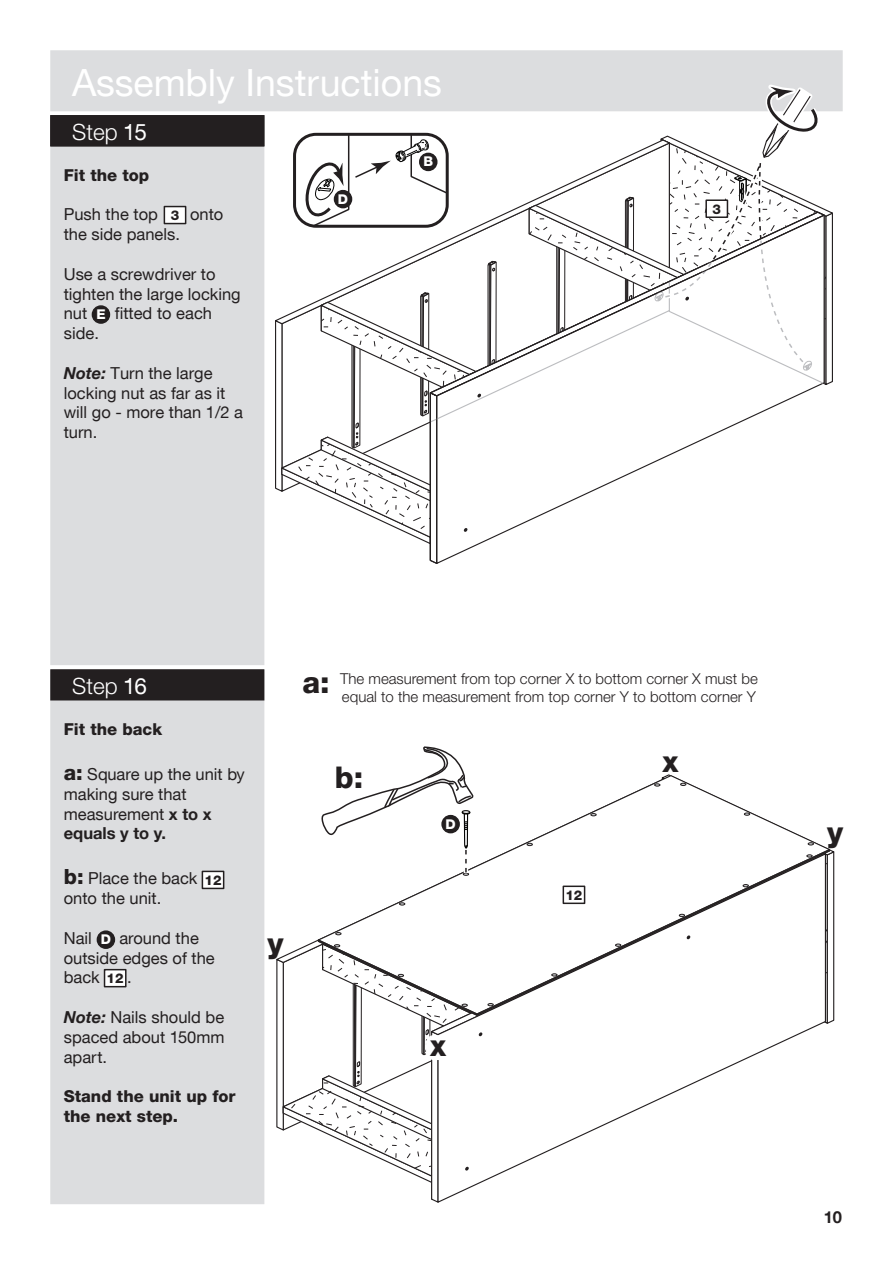
<style>
.page{position:relative;width:893px;height:1263px;background:#fff}
.page>*{position:absolute;margin:0;border:0;box-sizing:border-box;transform-origin:0 0}
.t1{font:37.5px "Helvetica Neue CE";color:#fff}
.t2{font:800 30px "Helvetica Neue CE";color:#231f20}
.t3{font:300 22.5px "Helvetica Neue CE";color:#fff}
.t4{font:16.5px/19.8px "Helvetica Neue CE";color:#231f20}
.t5{font:800 16.5px/19.8px "Helvetica Neue CE";color:#231f20}
.t6{font:700 16.5px "Helvetica Neue CE";color:#231f20}
.t7{font:300 15px/18px "Helvetica Neue CE";color:#231f20;text-align:right}
.t8{font:800 13.5px "Helvetica Neue CE";color:#231f20}
.t9{font:800 13.5px "Helvetica Neue CE";color:#fff}
.s1{font-weight:400}
.s2{font-weight:700;font-style:italic}
.s3{font-weight:800;font-size:21px}
.s4{font-weight:700}
</style>
<div class="page">
<div style="left:51px;top:51px;width:791px;height:60px;background:#dcdddf"></div>
<div style="left:50px;top:50px;width:793px;height:61px;border:2px solid #dcdddf"></div>
<div style="left:51px;top:146px;width:213px;height:1057px;background:#dcdddf"></div>
<div style="left:50px;top:145px;width:214px;height:1059px;border:2px solid #dcdddf"></div>
<div style="left:51px;top:116px;width:213px;height:30px;background:#231f20"></div>
<div style="left:50px;top:115px;width:214px;height:31px;border:2px solid #231f20"></div>
<svg style="left:50px;top:665px;width:215px;height:5px"></svg>
<div style="left:51px;top:670px;width:213px;height:30px;background:#231f20"></div>
<div style="left:50px;top:669px;width:214px;height:31px;border:2px solid #231f20"></div>
<svg style="left:482px;top:1033px;width:320px;height:150px"></svg>
<svg style="left:482px;top:848px;width:45px;height:167px"></svg>
<svg style="left:488px;top:900px;width:10px;height:115px"></svg>
<svg style="left:527px;top:774px;width:308px;height:259px"></svg>
<div style="left:164px;top:207px;width:22px;height:17px;background:#fff"></div>
<div style="left:164px;top:206px;width:22px;height:18px;border:2px solid #231f20"></div>
<div style="left:92px;top:306px;width:17px;height:17px;background:#231f20;border-radius:50%"></div>
<div style="left:92px;top:305px;width:18px;height:19px;border:2px solid #231f20;border-radius:50%"></div>
<div style="left:202px;top:871px;width:22px;height:17px;background:#fff"></div>
<div style="left:202px;top:871px;width:22px;height:18px;border:2px solid #231f20"></div>
<div style="left:97px;top:931px;width:17px;height:17px;background:#231f20;border-radius:50%"></div>
<div style="left:97px;top:930px;width:18px;height:19px;border:2px solid #231f20;border-radius:50%"></div>
<div style="left:105px;top:970px;width:21px;height:17px;background:#fff"></div>
<div style="left:104px;top:969px;width:23px;height:18px;border:2px solid #231f20"></div>
<svg style="left:276px;top:746px;width:206px;height:457px"></svg>
<div style="left:442px;top:816px;width:17px;height:17px;background:#231f20;border-radius:50%"></div>
<div style="left:441px;top:815px;width:19px;height:18px;border:2px solid #231f20;border-radius:50%"></div>
<svg style="left:274px;top:50px;width:561px;height:514px"></svg>
<div style="left:563px;top:886px;width:22px;height:17px;background:#fff"></div>
<div style="left:563px;top:885px;width:22px;height:19px;border:2px solid #231f20"></div>
<p class="t1" style="left:72px;top:60px;width:371px">Assembly Instructions</p>
<p class="t3" style="left:72px;top:118px;width:76px">Step <span class="s1">15</span></p>
<p class="t5" style="left:64px;top:165px;width:87px">Fit the top</p>
<p class="t4" style="left:64px;top:205px;width:96px">Push the top</p>
<p class="t4" style="left:190px;top:205px;width:35px">onto</p>
<p class="t4" style="left:64px;top:225px;width:118px">the side panels.</p>
<p class="t4" style="left:64px;top:264px;width:178px">Use a screwdriver to tighten the large locking nut</p>
<p class="t8" style="left:171px;top:207px;width:10px">3</p>
<p class="t4" style="left:115px;top:304px;width:99px">fitted to each</p>
<p class="t9" style="left:96px;top:306px;width:11px">E</p>
<p class="t4" style="left:64px;top:324px;width:37px">side.</p>
<p class="t4" style="left:64px;top:363px;width:181px"><span class="s2">Note:</span> Turn the large locking nut as far as it will go - more than 1/2 a turn.</p>
<p class="t9" style="left:338px;top:190px;width:12px">D</p>
<p class="t9" style="left:423px;top:153px;width:11px">B</p>
<p class="t8" style="left:713px;top:200px;width:10px">3</p>
<p class="t3" style="left:72px;top:672px;width:76px">Step <span class="s1">16</span></p>
<p class="t7" style="left:302px;top:669px;width:457px">The measurement from top corner X to bottom corner X must be<br><sup>a:</sup> equal to the measurement from top corner Y to bottom corner Y</p>
<p class="t5" style="left:64px;top:719px;width:100px">Fit the back</p>
<p class="t4" style="left:64px;top:764px;width:182px"><span class="s3">a:</span> Square up the unit by making sure that measurement <span class="s4">x to x equals y to y.</span></p>
<p class="t4" style="left:64px;top:869px;width:135px"><span class="s3">b:</span> Place the back onto the unit.</p>
<p class="t4" style="left:64px;top:928px;width:30px">Nail</p>
<p class="t8" style="left:205px;top:872px;width:19px">12</p>
<p class="t4" style="left:64px;top:928px;width:152px;text-indent:56px">around the outside edges of the back</p>
<p class="t4" style="left:127px;top:968px;width:6px">.</p>
<p class="t4" style="left:64px;top:1007px;width:162px;text-align:justify"><span class="s2">Note:</span> Nails should be spaced about 150mm apart.</p>
<p class="t5" style="left:64px;top:1086px;width:173px">Stand the unit up for the next step.</p>
<p class="t9" style="left:101px;top:931px;width:12px">D</p>
<p class="t8" style="left:107px;top:970px;width:19px">12</p>
<p class="t2" style="left:268px;top:925px;width:18px">y</p>
<p class="t2" style="left:335px;top:759px;width:30px">b:</p>
<p class="t9" style="left:446px;top:815px;width:12px">D</p>
<p class="t2" style="left:430px;top:1027px;width:18px">x</p>
<p class="t8" style="left:565px;top:886px;width:19px">12</p>
<p class="t2" style="left:663px;top:743px;width:18px">x</p>
<p class="t2" style="left:827px;top:813px;width:18px">y</p>
<p class="t6" style="left:824px;top:1207px;width:20px">10</p>
</div>
